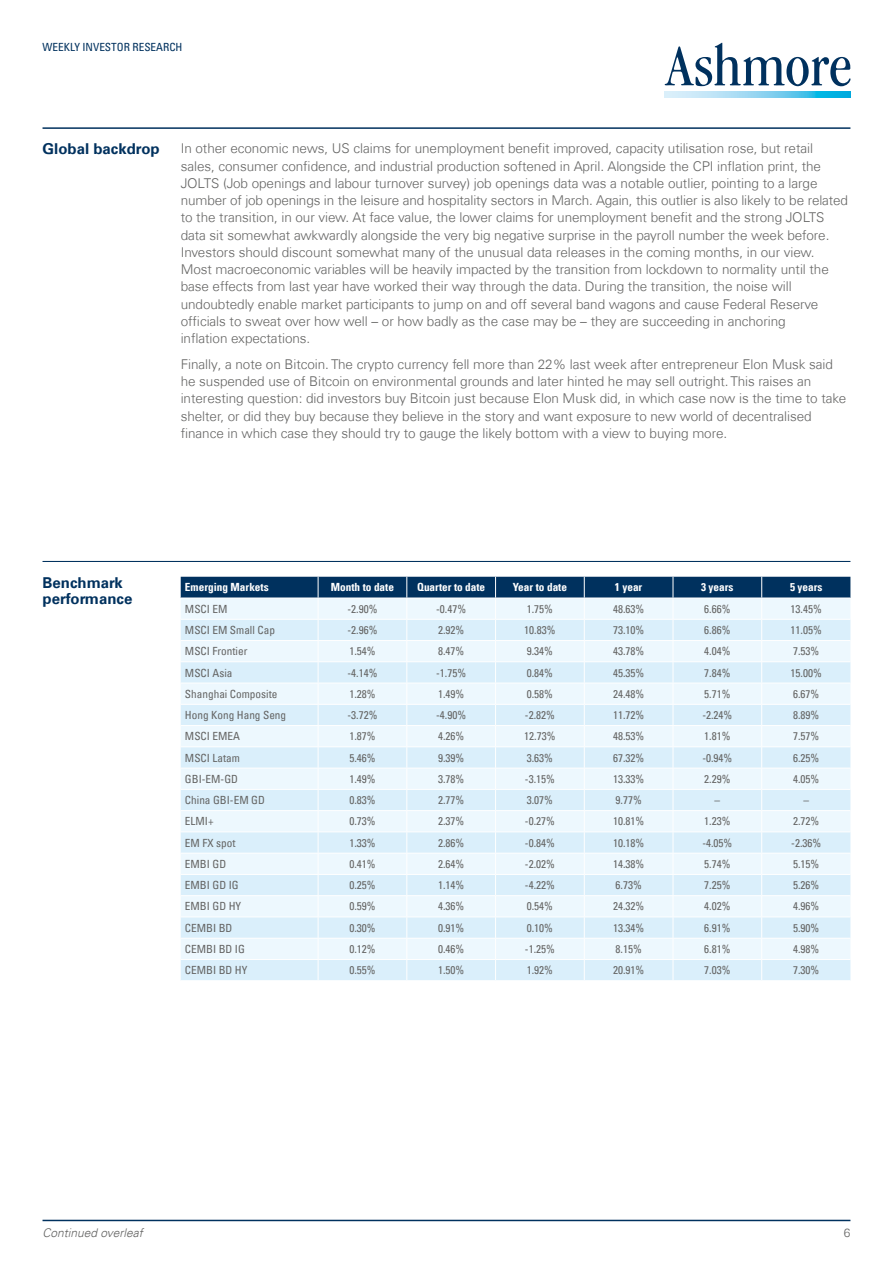
<style>
.page{position:relative;width:893px;height:1263px;background:#fff}
.page>*{position:absolute;margin:0;border:0;box-sizing:border-box;transform-origin:0 0}
.t1{font:700 15px/16.5px "Univers Com 65";color:#00315e}
.t2{font:300 13.5px/17.2px "Univers Com 45";letter-spacing:-.005em;color:#646463}
.t3{font:italic 300 12px "Univers Com 45";color:#646463}
.t4{font:300 12px "Univers Com 45";color:#646463}
.t5{font:condensed 11.25px "Univers Com 57";color:#646463}
.t6{font:11.25px "Univers Com 67 Bold Cond";color:#fff}
.t7{font:condensed 11.25px "Univers Com 57";color:#00315e}
</style>
<div class="page">
<hr style="left:43px;top:561px;width:807px;height:1px;background:#00315e">
<hr style="left:43px;top:127px;width:807px;height:2px;background:#00315e">
<svg style="left:181px;top:577px;width:669px;height:403px;background:#d9eaf4"></svg>
<svg style="left:665px;top:43px;width:185px;height:43px"></svg>
<svg style="left:665px;top:92px;width:185px;height:6px"></svg>
<hr style="left:43px;top:1220px;width:807px;height:1px;background:#00315e">
<p class="t7" style="left:43px;top:40px;width:141px">WEEKLY INVESTOR RESEARCH</p>
<p class="t1" style="left:43px;top:141px;width:119px">Global backdrop</p>
<p class="t2" style="left:181px;top:140px;width:669px">In other economic news, US claims for unemployment benefit improved, capacity utilisation rose, but retail sales, consumer confidence, and industrial production softened in April. Alongside the CPI inflation print, the JOLTS (Job openings and labour turnover survey) job openings data was a notable outlier, pointing to a large number of job openings in the leisure and hospitality sectors in March. Again, this outlier is also likely to be related to the transition, in our view. At face value, the lower claims for unemployment benefit and the strong JOLTS data sit somewhat awkwardly alongside the very big negative surprise in the payroll number the week before.<br>Investors should discount somewhat many of the unusual data releases in the coming months, in our view.<br>Most macroeconomic variables will be heavily impacted by the transition from lockdown to normality until the base effects from last year have worked their way through the data. During the transition, the noise will undoubtedly enable market participants to jump on and off several band wagons and cause Federal Reserve officials to sweat over how well – or how badly as the case may be – they are succeeding in anchoring<br>inflation expectations.</p>
<p class="t2" style="left:181px;top:355px;width:667px">Finally, a note on Bitcoin. The crypto currency fell more than 22% last week after entrepreneur Elon Musk said he suspended use of Bitcoin on environmental grounds and later hinted he may sell outright. This raises an interesting question: did investors buy Bitcoin just because Elon Musk did, in which case now is the time to take shelter, or did they buy because they believe in the story and want exposure to new world of decentralised finance in which case they should try to gauge the likely bottom with a view to buying more.</p>
<p class="t1" style="left:43px;top:574px;width:91px">Benchmark performance</p>
<p class="t6" style="left:185px;top:580px;width:85px">Emerging Markets</p>
<p class="t6" style="left:331px;top:580px;width:65px">Month to date</p>
<p class="t6" style="left:417px;top:580px;width:70px">Quarter to date</p>
<p class="t6" style="left:513px;top:580px;width:56px">Year to date</p>
<p class="t6" style="left:615px;top:580px;width:29px">1 year</p>
<p class="t6" style="left:701px;top:580px;width:34px">3 years</p>
<p class="t6" style="left:790px;top:580px;width:34px">5 years</p>
<p class="t5" style="left:185px;top:602px;width:44px">MSCI EM</p>
<p class="t5" style="left:347px;top:602px;width:31px">-2.90%</p>
<p class="t5" style="left:436px;top:602px;width:31px">-0.47%</p>
<p class="t5" style="left:527px;top:602px;width:28px">1.75%</p>
<p class="t5" style="left:613px;top:602px;width:33px">48.63%</p>
<p class="t5" style="left:704px;top:602px;width:28px">6.66%</p>
<p class="t5" style="left:791px;top:602px;width:33px">13.45%</p>
<p class="t5" style="left:185px;top:623px;width:92px">MSCI EM Small Cap</p>
<p class="t5" style="left:347px;top:623px;width:31px">-2.96%</p>
<p class="t5" style="left:438px;top:623px;width:28px">2.92%</p>
<p class="t5" style="left:524px;top:623px;width:33px">10.83%</p>
<p class="t5" style="left:613px;top:623px;width:33px">73.10%</p>
<p class="t5" style="left:704px;top:623px;width:28px">6.86%</p>
<p class="t5" style="left:791px;top:623px;width:33px">11.05%</p>
<p class="t5" style="left:185px;top:644px;width:64px">MSCI Frontier</p>
<p class="t5" style="left:349px;top:644px;width:28px">1.54%</p>
<p class="t5" style="left:438px;top:644px;width:28px">8.47%</p>
<p class="t5" style="left:527px;top:644px;width:28px">9.34%</p>
<p class="t5" style="left:613px;top:644px;width:33px">43.78%</p>
<p class="t5" style="left:704px;top:644px;width:28px">4.04%</p>
<p class="t5" style="left:793px;top:644px;width:28px">7.53%</p>
<p class="t5" style="left:185px;top:665px;width:49px">MSCI Asia</p>
<p class="t5" style="left:347px;top:665px;width:31px">-4.14%</p>
<p class="t5" style="left:436px;top:665px;width:31px">-1.75%</p>
<p class="t5" style="left:527px;top:665px;width:28px">0.84%</p>
<p class="t5" style="left:613px;top:665px;width:33px">45.35%</p>
<p class="t5" style="left:704px;top:665px;width:28px">7.84%</p>
<p class="t5" style="left:791px;top:665px;width:33px">15.00%</p>
<p class="t5" style="left:185px;top:687px;width:94px">Shanghai Composite</p>
<p class="t5" style="left:349px;top:687px;width:28px">1.28%</p>
<p class="t5" style="left:438px;top:687px;width:28px">1.49%</p>
<p class="t5" style="left:527px;top:687px;width:28px">0.58%</p>
<p class="t5" style="left:613px;top:687px;width:33px">24.48%</p>
<p class="t5" style="left:704px;top:687px;width:28px">5.71%</p>
<p class="t5" style="left:793px;top:687px;width:28px">6.67%</p>
<p class="t5" style="left:185px;top:708px;width:103px">Hong Kong Hang Seng</p>
<p class="t5" style="left:347px;top:708px;width:31px">-3.72%</p>
<p class="t5" style="left:436px;top:708px;width:31px">-4.90%</p>
<p class="t5" style="left:525px;top:708px;width:31px">-2.82%</p>
<p class="t5" style="left:613px;top:708px;width:33px">11.72%</p>
<p class="t5" style="left:702px;top:708px;width:31px">-2.24%</p>
<p class="t5" style="left:793px;top:708px;width:28px">8.89%</p>
<p class="t5" style="left:185px;top:729px;width:57px">MSCI EMEA</p>
<p class="t5" style="left:349px;top:729px;width:28px">1.87%</p>
<p class="t5" style="left:438px;top:729px;width:28px">4.26%</p>
<p class="t5" style="left:524px;top:729px;width:33px">12.73%</p>
<p class="t5" style="left:613px;top:729px;width:33px">48.53%</p>
<p class="t5" style="left:704px;top:729px;width:28px">1.81%</p>
<p class="t5" style="left:793px;top:729px;width:28px">7.57%</p>
<p class="t5" style="left:185px;top:750px;width:57px">MSCI Latam</p>
<p class="t5" style="left:349px;top:750px;width:28px">5.46%</p>
<p class="t5" style="left:438px;top:750px;width:28px">9.39%</p>
<p class="t5" style="left:527px;top:750px;width:28px">3.63%</p>
<p class="t5" style="left:613px;top:750px;width:33px">67.32%</p>
<p class="t5" style="left:702px;top:750px;width:31px">-0.94%</p>
<p class="t5" style="left:793px;top:750px;width:28px">6.25%</p>
<p class="t5" style="left:185px;top:772px;width:55px">GBI-EM-GD</p>
<p class="t5" style="left:349px;top:772px;width:28px">1.49%</p>
<p class="t5" style="left:438px;top:772px;width:28px">3.78%</p>
<p class="t5" style="left:525px;top:772px;width:31px">-3.15%</p>
<p class="t5" style="left:613px;top:772px;width:33px">13.33%</p>
<p class="t5" style="left:704px;top:772px;width:28px">2.29%</p>
<p class="t5" style="left:793px;top:772px;width:28px">4.05%</p>
<p class="t5" style="left:185px;top:793px;width:81px">China GBI-EM GD</p>
<p class="t5" style="left:349px;top:793px;width:28px">0.83%</p>
<p class="t5" style="left:438px;top:793px;width:28px">2.77%</p>
<p class="t5" style="left:527px;top:793px;width:28px">3.07%</p>
<p class="t5" style="left:615px;top:793px;width:28px">9.77%</p>
<p class="t5" style="left:715px;top:793px;width:7px">–</p>
<p class="t5" style="left:803px;top:793px;width:7px">–</p>
<p class="t5" style="left:185px;top:814px;width:30px">ELMI+</p>
<p class="t5" style="left:349px;top:814px;width:28px">0.73%</p>
<p class="t5" style="left:438px;top:814px;width:28px">2.37%</p>
<p class="t5" style="left:525px;top:814px;width:31px">-0.27%</p>
<p class="t5" style="left:613px;top:814px;width:33px">10.81%</p>
<p class="t5" style="left:704px;top:814px;width:28px">1.23%</p>
<p class="t5" style="left:793px;top:814px;width:28px">2.72%</p>
<p class="t5" style="left:185px;top:835px;width:52px">EM FX spot</p>
<p class="t5" style="left:349px;top:835px;width:28px">1.33%</p>
<p class="t5" style="left:438px;top:835px;width:28px">2.86%</p>
<p class="t5" style="left:525px;top:835px;width:31px">-0.84%</p>
<p class="t5" style="left:613px;top:835px;width:33px">10.18%</p>
<p class="t5" style="left:702px;top:835px;width:31px">-4.05%</p>
<p class="t5" style="left:791px;top:835px;width:31px">-2.36%</p>
<p class="t5" style="left:185px;top:857px;width:43px">EMBI GD</p>
<p class="t5" style="left:349px;top:857px;width:28px">0.41%</p>
<p class="t5" style="left:438px;top:857px;width:28px">2.64%</p>
<p class="t5" style="left:525px;top:857px;width:31px">-2.02%</p>
<p class="t5" style="left:613px;top:857px;width:33px">14.38%</p>
<p class="t5" style="left:704px;top:857px;width:28px">5.74%</p>
<p class="t5" style="left:793px;top:857px;width:28px">5.15%</p>
<p class="t5" style="left:185px;top:878px;width:55px">EMBI GD IG</p>
<p class="t5" style="left:349px;top:878px;width:28px">0.25%</p>
<p class="t5" style="left:438px;top:878px;width:28px">1.14%</p>
<p class="t5" style="left:525px;top:878px;width:31px">-4.22%</p>
<p class="t5" style="left:615px;top:878px;width:28px">6.73%</p>
<p class="t5" style="left:704px;top:878px;width:28px">7.25%</p>
<p class="t5" style="left:793px;top:878px;width:28px">5.26%</p>
<p class="t5" style="left:185px;top:899px;width:58px">EMBI GD HY</p>
<p class="t5" style="left:349px;top:899px;width:28px">0.59%</p>
<p class="t5" style="left:438px;top:899px;width:28px">4.36%</p>
<p class="t5" style="left:527px;top:899px;width:28px">0.54%</p>
<p class="t5" style="left:613px;top:899px;width:33px">24.32%</p>
<p class="t5" style="left:704px;top:899px;width:28px">4.02%</p>
<p class="t5" style="left:793px;top:899px;width:28px">4.96%</p>
<p class="t5" style="left:185px;top:920px;width:49px">CEMBI BD</p>
<p class="t5" style="left:349px;top:920px;width:28px">0.30%</p>
<p class="t5" style="left:438px;top:920px;width:28px">0.91%</p>
<p class="t5" style="left:527px;top:920px;width:28px">0.10%</p>
<p class="t5" style="left:613px;top:920px;width:33px">13.34%</p>
<p class="t5" style="left:704px;top:920px;width:28px">6.91%</p>
<p class="t5" style="left:793px;top:920px;width:28px">5.90%</p>
<p class="t5" style="left:185px;top:942px;width:61px">CEMBI BD IG</p>
<p class="t5" style="left:349px;top:942px;width:28px">0.12%</p>
<p class="t5" style="left:438px;top:942px;width:28px">0.46%</p>
<p class="t5" style="left:525px;top:942px;width:31px">-1.25%</p>
<p class="t5" style="left:615px;top:942px;width:28px">8.15%</p>
<p class="t5" style="left:704px;top:942px;width:28px">6.81%</p>
<p class="t5" style="left:793px;top:942px;width:28px">4.98%</p>
<p class="t5" style="left:185px;top:963px;width:64px">CEMBI BD HY</p>
<p class="t5" style="left:349px;top:963px;width:28px">0.55%</p>
<p class="t5" style="left:438px;top:963px;width:28px">1.50%</p>
<p class="t5" style="left:527px;top:963px;width:28px">1.92%</p>
<p class="t5" style="left:613px;top:963px;width:33px">20.91%</p>
<p class="t5" style="left:704px;top:963px;width:28px">7.03%</p>
<p class="t5" style="left:793px;top:963px;width:28px">7.30%</p>
<p class="t3" style="left:43px;top:1226px;width:102px">Continued overleaf</p>
<p class="t4" style="left:844px;top:1226px;width:8px">6</p>
</div>
